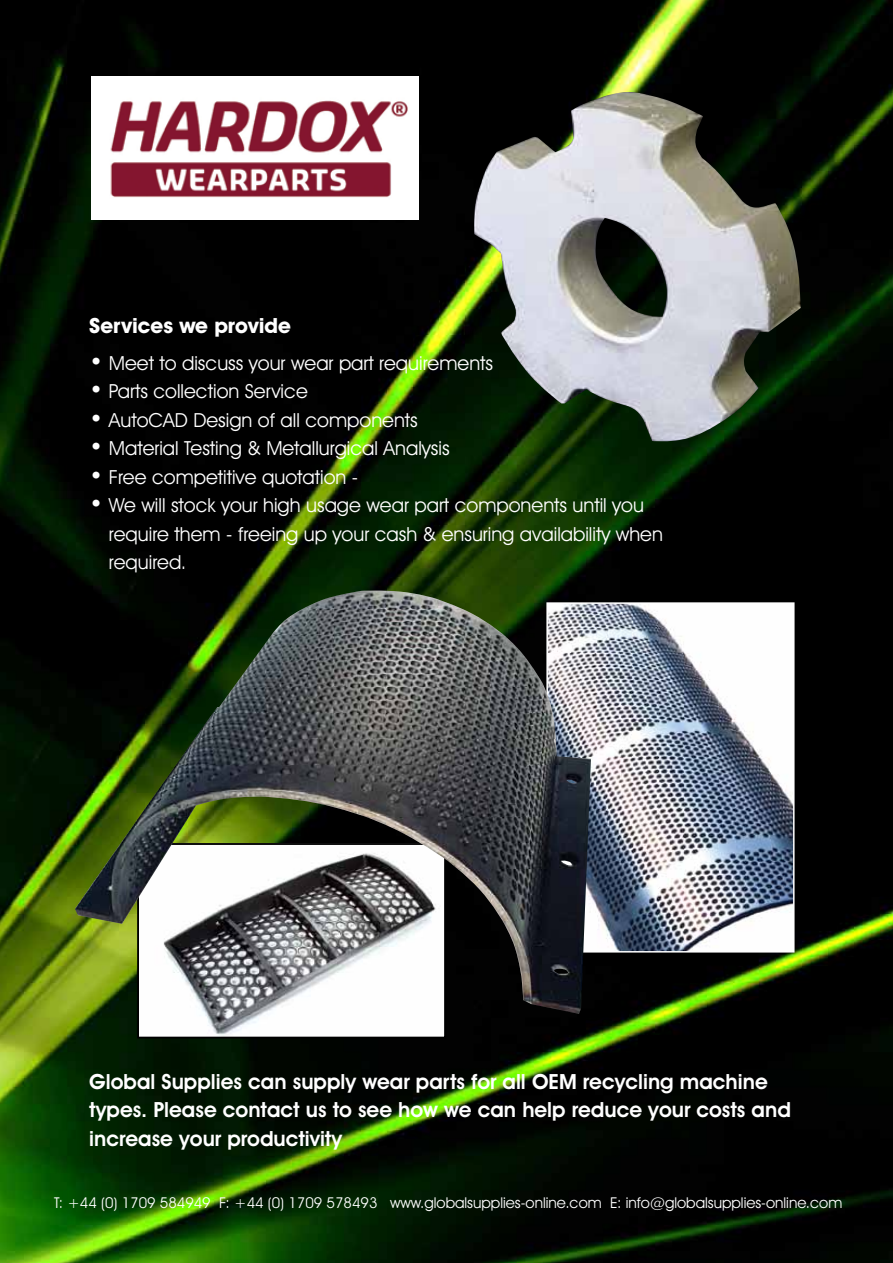
<style>
.page{position:relative;width:893px;height:1263px;background:#fff}
.page>*{position:absolute;margin:0;border:0;box-sizing:border-box;transform-origin:0 0}
.t1{font:600 21px/28.5px "Avant Garde IT Cby BT";color:#fff}
.t2{font:700 21px "Avant Garde IT Cby BT";color:#fff}
.t3{font:19.5px/28.5px "Avant Garde IT Cby BT";color:#fff}
.t4{font:15px "Avant Garde IT Cby BT";color:#fff}
.s1{font-size:24px}
</style>
<div class="page">
<img style="left:0;top:0;width:893px;height:1263px">
<img style="left:91px;top:77px;width:328px;height:142px">
<img style="left:473px;top:92px;width:328px;height:351px">
<img style="left:591px;top:605px;width:200px;height:344px">
<div style="left:546px;top:602px;width:248px;height:350px;border:2px solid #fff"></div>
<img style="left:140px;top:1014px;width:303px;height:21px">
<img style="left:75px;top:591px;width:516px;height:423px">
<p class="t2" style="left:89px;top:313px;width:203px">Services we provide</p>
<p class="t3" style="left:89px;top:348px;width:405px"><span class="s1">•</span> Meet to discuss your wear part requirements</p>
<p class="t3" style="left:89px;top:377px;width:220px"><span class="s1">•</span> Parts collection Service</p>
<p class="t3" style="left:89px;top:405px;width:330px"><span class="s1">•</span> AutoCAD Design of all components</p>
<p class="t3" style="left:89px;top:434px;width:362px"><span class="s1">•</span> Material Testing &amp; Metallurgical Analysis</p>
<p class="t3" style="left:89px;top:462px;width:270px"><span class="s1">•</span> Free competitive quotation -</p>
<p class="t3" style="left:109px;top:491px;width:555px;text-indent:-20px"><span class="s1">•</span> We will stock your high usage wear part components until you require them - freeing up your cash &amp; ensuring availability when required.</p>
<p class="t1" style="left:89px;top:1067px;width:703px">Global Supplies can supply wear parts for all OEM recycling machine types. Please contact us to see how we can help reduce your costs and increase your productivity</p>
<p class="t4" style="left:54px;top:1193px;width:790px">T: +44 (0) 1709 584949 F: +44 (0) 1709 578493 www.globalsupplies-online.com E: info@globalsupplies-online.com</p>
</div>
